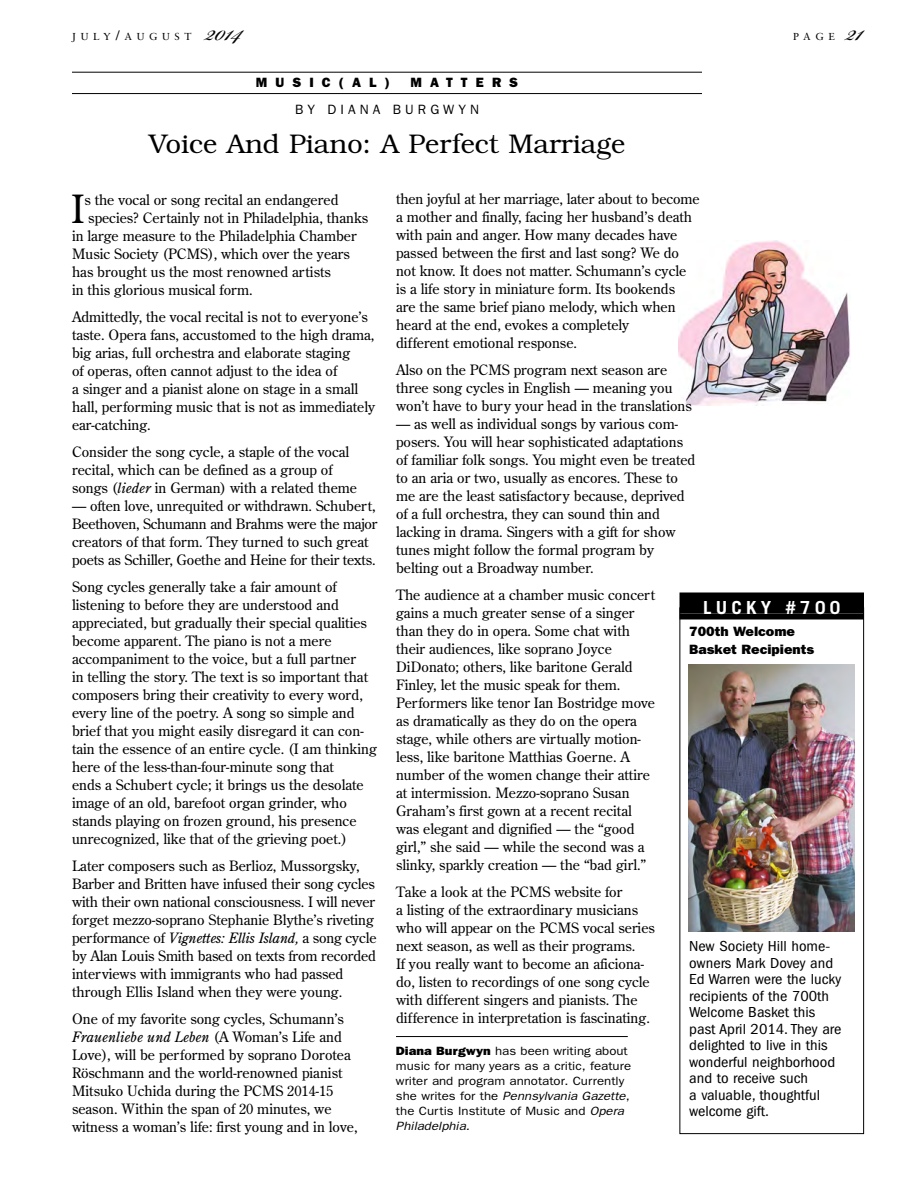
<style>
.page{position:relative;width:918px;height:1188px;background:#fff}
.page>*{position:absolute;margin:0;border:0;box-sizing:border-box;transform-origin:0 0}
.t1{font:38.85px "Century Old Style";color:#000}
.t2{font:36px "Bickham Script MM 400 wt";color:#000;scale:1.05 1}
.t3{font:300 27px "Bookman";color:#000}
.t4{font:700 18px "Trade Gothic";letter-spacing:.22em;color:#fff;scale:1.05 1}
.t5{font:condensed 15px/16.5px "Franklin Gothic";color:#000;scale:1.1 1}
.t6{font:14.25px/18px "Century Old Style";color:#000}
.t7{font:800 13.5px/18px "Franklin Gothic";color:#000;scale:1.05 1}
.t8{font:13.5px "Franklin Gothic";letter-spacing:.3em;color:#000}
.t9{font:800 13.5px "Franklin Gothic";color:#000}
.t10{font:800 13.5px "Franklin Gothic";letter-spacing:.6em;color:#000}
.t11{font:12px/15px "Franklin Gothic";color:#000;scale:1.1 1}
.t12{font:10.2px "Sabon";letter-spacing:.445em;color:#000;scale:1.05 1}
.s1{font-size:13.5px}
.s2{font-style:italic}
.s3{font-weight:800}
</style>
<div class="page">
<img style="left:678px;top:240px;width:172px;height:166px">
<hr style="left:396px;top:1036px;width:232px;height:1px;background:#000">
<hr style="left:72px;top:72px;width:630px;height:1px;background:#000">
<hr style="left:72px;top:93px;width:630px;height:1px;background:#000">
<div style="left:680px;top:608px;width:184px;height:526px;border:1px solid #000"></div>
<img style="left:689px;top:664px;width:166px;height:268px">
<div style="left:680px;top:592px;width:184px;height:22px;background:#000"></div>
<div style="left:680px;top:614px;width:184px;height:6px;background:#000"></div>
<p class="t12" style="left:72px;top:30px;width:116px">JULY<span class="s1">/</span>AUGUST</p>
<h2 class="t2" style="left:205px;top:6px;width:36px">2014</h2>
<p class="t12" style="left:793px;top:30px;width:41px">PAGE</p>
<h2 class="t2" style="left:846px;top:6px;width:17px">21</h2>
<p class="t9" style="left:256px;top:75px;width:135px">MUSIC(AL)</p>
<p class="t10" style="left:410px;top:75px;width:109px">MATTERS</p>
<p class="t8" style="left:295px;top:102px;width:185px">BY DIANA BURGWYN</p>
<h3 class="t3" style="left:149px;top:128px;width:478px">Voice And Piano: A Perfect Marriage</h3>
<h1 class="t1" style="left:71px;top:184px;width:15px">I</h1>
<p class="t6" style="left:84px;top:191px;width:256px">s the vocal or song recital an endangered</p>
<p class="t6" style="left:88px;top:209px;width:282px">species? Certainly not in Philadelphia, thanks</p>
<p class="t6" style="left:72px;top:227px;width:286px">in large measure to the Philadelphia Chamber</p>
<p class="t6" style="left:72px;top:245px;width:279px">Music Society (PCMS), which over the years</p>
<p class="t6" style="left:72px;top:263px;width:260px">has brought us the most renowned artists</p>
<p class="t6" style="left:72px;top:281px;width:182px">in this glorious musical form.</p>
<p class="t6" style="left:72px;top:308px;width:305px">Admittedly, the vocal recital is not to everyone’s taste. Opera fans, accustomed to the high drama, big arias, full orchestra and elaborate staging<br>of operas, often cannot adjust to the idea of<br>a singer and a pianist alone on stage in a small hall, performing music that is not as immediately ear-catching.</p>
<p class="t6" style="left:72px;top:443px;width:286px">Consider the song cycle, a staple of the vocal recital, which can be defined as a group of songs (<span class="s2">lieder</span> in German) with a related theme</p>
<p class="t6" style="left:72px;top:497px;width:307px">— often love, unrequited or withdrawn. Schubert, Beethoven, Schumann and Brahms were the major creators of that form. They turned to such great poets as Schiller, Goethe and Heine for their texts.</p>
<p class="t6" style="left:72px;top:578px;width:306px">Song cycles generally take a fair amount of listening to before they are understood and appreciated, but gradually their special qualities become apparent. The piano is not a mere accompaniment to the voice, but a full partner<br>in telling the story. The text is so important that composers bring their creativity to every word, every line of the poetry. A song so simple and brief that you might easily disregard it can con&shy;tain the essence of an entire cycle. (I am thinking here of the less-than-four-minute song that<br>ends a Schubert cycle; it brings us the desolate image of an old, barefoot organ grinder, who stands playing on frozen ground, his presence unrecognized, like that of the grieving poet.)</p>
<p class="t6" style="left:72px;top:857px;width:306px">Later composers such as Berlioz, Mussorgsky, Barber and Britten have infused their song cycles with their own national consciousness. I will never forget mezzo-soprano Stephanie Blythe’s riveting performance of <span class="s2">Vignettes: Ellis Island,</span> a song cycle by Alan Louis Smith based on texts from recorded interviews with immigrants who had passed through Ellis Island when they were young.</p>
<p class="t6" style="left:72px;top:1010px;width:287px">One of my favorite song cycles, Schumann’s <span class="s2">Frauenliebe und Leben</span> (A Woman’s Life and Love), will be performed by soprano Dorotea Röschmann and the world-renowned pianist Mitsuko Uchida during the PCMS 2014-15 season. Within the span of 20 minutes, we witness a woman’s life: first young and in love,</p>
<p class="t6" style="left:396px;top:190px;width:305px">then joyful at her marriage, later about to become a mother and finally, facing her husband’s death with pain and anger. How many decades have passed between the first and last song? We do not know. It does not matter. Schumann’s cycle is a life story in miniature form. Its bookends<br>are the same brief piano melody, which when heard at the end, evokes a completely<br>different emotional response.</p>
<p class="t6" style="left:396px;top:361px;width:297px">Also on the PCMS program next season are three song cycles in English — meaning you won’t have to bury your head in the translations</p>
<p class="t6" style="left:396px;top:415px;width:301px">— as well as individual songs by various com&shy;posers. You will hear sophisticated adaptations of familiar folk songs. You might even be treated to an aria or two, usually as encores. These to me are the least satisfactory because, deprived of a full orchestra, they can sound thin and lacking in drama. Singers with a gift for show tunes might follow the formal program by belting out a Broadway number.</p>
<p class="t6" style="left:396px;top:586px;width:261px">The audience at a chamber music concert gains a much greater sense of a singer than they do in opera. Some chat with their audiences, like soprano Joyce DiDonato; others, like baritone Gerald Finley, let the music speak for them.<br>Performers like tenor Ian Bostridge move as dramatically as they do on the opera stage, while others are virtually motion&shy;less, like baritone Matthias Goerne. A number of the women change their attire at intermission. Mezzo-soprano Susan Graham’s first gown at a recent recital was elegant and dignified — the “good girl,” she said — while the second was a slinky, sparkly creation — the “bad girl.”</p>
<p class="t6" style="left:396px;top:883px;width:260px">Take a look at the PCMS website for<br>a listing of the extraordinary musicians who will appear on the PCMS vocal series next season, as well as their programs.<br>If you really want to become an aficiona&shy;do, listen to recordings of one song cycle with different singers and pianists. The difference in interpretation is fascinating.</p>
<p class="t11" style="left:396px;top:1043px;width:215px"><span class="s3">Diana Burgwyn</span> has been writing about music for many years as a critic, feature writer and program annotator. Currently she writes for the <span class="s2">Pennsylvania Gazette</span>, the Curtis Institute of Music and <span class="s2">Opera Philadelphia.</span></p>
<p class="t4" style="left:703px;top:596px;width:132px">LUCKY #700</p>
<p class="t7" style="left:689px;top:622px;width:120px">700th Welcome<br>Basket Recipients</p>
<p class="t5" style="left:689px;top:938px;width:140px">New Society Hill home - owners Mark Dovey and<br>Ed Warren were the lucky recipients of the 700th<br>Welcome Basket this past April 2014. They are delighted to live in this wonderful neighborhood and to receive such<br>a valuable, thoughtful welcome gift.</p>
</div>
